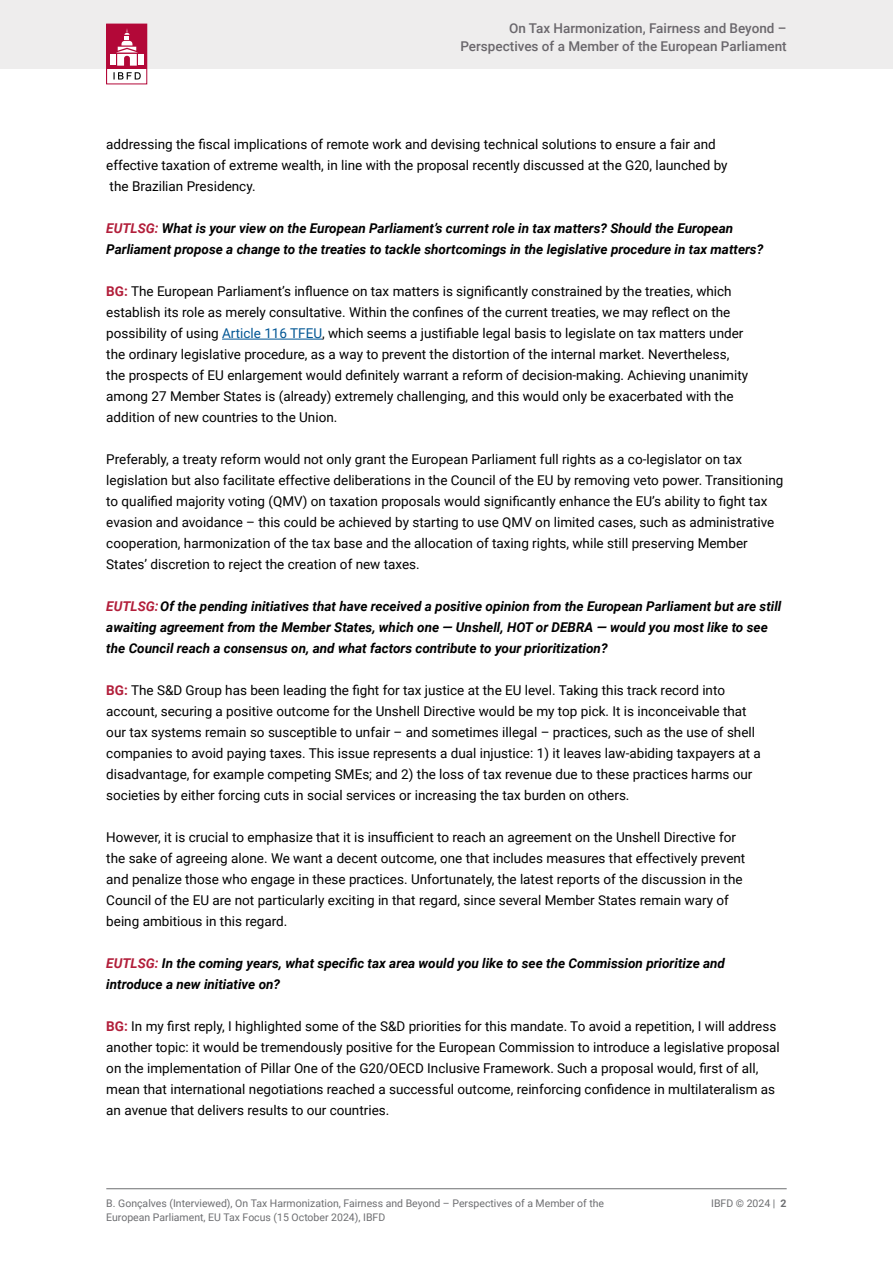
<style>
.page{position:relative;width:893px;height:1263px;background:#fff}
.page>*{position:absolute;margin:0;border:0;box-sizing:border-box;transform-origin:0 0}
.t1{font:13.5px/21px "Roboto";color:#000}
.t2{font:italic 700 13.5px/21px "Roboto";color:#000}
.t3{font:500 13.5px/18px "Roboto";color:#6a676c;text-align:right}
.t4{font:10.5px/13.5px "Roboto";color:#6d6e71}
.s1{color:#b21e3a}
.s2{font-weight:700;color:#b21e3a}
.s3{color:#005694}
.s4{font-weight:700}
</style>
<div class="page">
<hr style="left:106px;top:1188px;width:681px;height:1px;background:#6d6e71">
<div style="left:0;top:0;width:893px;height:68px;background:#eeeded"></div>
<div style="left:107px;top:24px;width:40px;height:60px;background:#b30838"></div>
<div style="left:107px;top:69px;width:40px;height:15px;background:#fff"></div>
<div style="left:110px;top:54px;width:6px;height:11px;background:#fff"></div>
<div style="left:138px;top:54px;width:6px;height:11px;background:#fff"></div>
<svg style="left:116px;top:28px;width:22px;height:38px"></svg>
<svg style="left:113px;top:72px;width:28px;height:8px"></svg>
<div style="left:106px;top:24px;width:41px;height:60px;border:1px solid #b30838"></div>
<hr style="left:222px;top:339px;width:100px;height:1px;background:#005694">
<p class="t3" style="left:460px;top:19px;width:328px">On Tax Harmonization, Fairness and Beyond –<br>Perspectives of a Member of the European Parliament</p>
<p class="t1" style="left:106px;top:133px;width:623px">addressing the fiscal implications of remote work and devising technical solutions to ensure a fair and effective taxation of extreme wealth, in line with the proposal recently discussed at the G20, launched by the Brazilian Presidency.</p>
<p class="t2" style="left:106px;top:217px;width:658px"><span class="s1">EUTLSG:</span> What is your view on the European Parliament’s current role in tax matters? Should the European<br>Parliament propose a change to the treaties to tackle shortcomings in the legislative procedure in tax matters?</p>
<p class="t1" style="left:106px;top:280px;width:643px"><span class="s2">BG:</span> The European Parliament’s influence on tax matters is significantly constrained by the treaties, which establish its role as merely consultative. Within the confines of the current treaties, we may reflect on the possibility of using <span class="s3">Article 116 TFEU</span>, which seems a justifiable legal basis to legislate on tax matters under the ordinary legislative procedure, as a way to prevent the distortion of the internal market. Nevertheless, the prospects of EU enlargement would definitely warrant a reform of decision-making. Achieving unanimity among 27 Member States is (already) extremely challenging, and this would only be exacerbated with the addition of new countries to the Union.</p>
<p class="t1" style="left:106px;top:448px;width:679px">Preferably, a treaty reform would not only grant the European Parliament full rights as a co-legislator on tax legislation but also facilitate effective deliberations in the Council of the EU by removing veto power. Transitioning to qualified majority voting (QMV) on taxation proposals would significantly enhance the EU’s ability to fight tax evasion and avoidance – this could be achieved by starting to use QMV on limited cases, such as administrative cooperation, harmonization of the tax base and the allocation of taxing rights, while still preserving Member States’ discretion to reject the creation of new taxes.</p>
<p class="t2" style="left:106px;top:595px;width:677px"><span class="s1">EUTLSG:</span>Of the pending initiatives that have received a positive opinion from the European Parliament but are still awaiting agreement from the Member States, which one — Unshell, HOT or DEBRA — would you most like to see the Council reach a consensus on, and what factors contribute to your prioritization?</p>
<p class="t1" style="left:106px;top:679px;width:656px"><span class="s2">BG:</span> The S&amp;D Group has been leading the fight for tax justice at the EU level. Taking this track record into account, securing a positive outcome for the Unshell Directive would be my top pick. It is inconceivable that our tax systems remain so susceptible to unfair – and sometimes illegal – practices, such as the use of shell companies to avoid paying taxes. This issue represents a dual injustice: 1) it leaves law-abiding taxpayers at a disadvantage, for example competing SMEs; and 2) the loss of tax revenue due to these practices harms our societies by either forcing cuts in social services or increasing the tax burden on others.</p>
<p class="t1" style="left:106px;top:826px;width:640px">However, it is crucial to emphasize that it is insufficient to reach an agreement on the Unshell Directive for the sake of agreeing alone. We want a decent outcome, one that includes measures that effectively prevent and penalize those who engage in these practices. Unfortunately, the latest reports of the discussion in the Council of the EU are not particularly exciting in that regard, since several Member States remain wary of being ambitious in this regard.</p>
<p class="t2" style="left:106px;top:952px;width:620px"><span class="s1">EUTLSG:</span> In the coming years, what specific tax area would you like to see the Commission prioritize and introduce a new initiative on?</p>
<p class="t1" style="left:106px;top:1015px;width:675px"><span class="s2">BG:</span> In my first reply, I highlighted some of the S&amp;D priorities for this mandate. To avoid a repetition, I will address another topic: it would be tremendously positive for the European Commission to introduce a legislative proposal on the implementation of Pillar One of the G20/OECD Inclusive Framework. Such a proposal would, first of all, mean that international negotiations reached a successful outcome, reinforcing confidence in multilateralism as an avenue that delivers results to our countries.</p>
<p class="t4" style="left:106px;top:1196px;width:499px">B. Gonçalves (Interviewed), On Tax Harmonization, Fairness and Beyond – Perspectives of a Member of the<br>European Parliament, EU Tax Focus (15 October 2024), IBFD</p>
<p class="t4" style="left:711px;top:1196px;width:77px">IBFD © 2024 | <span class="s4">2</span></p>
</div>
